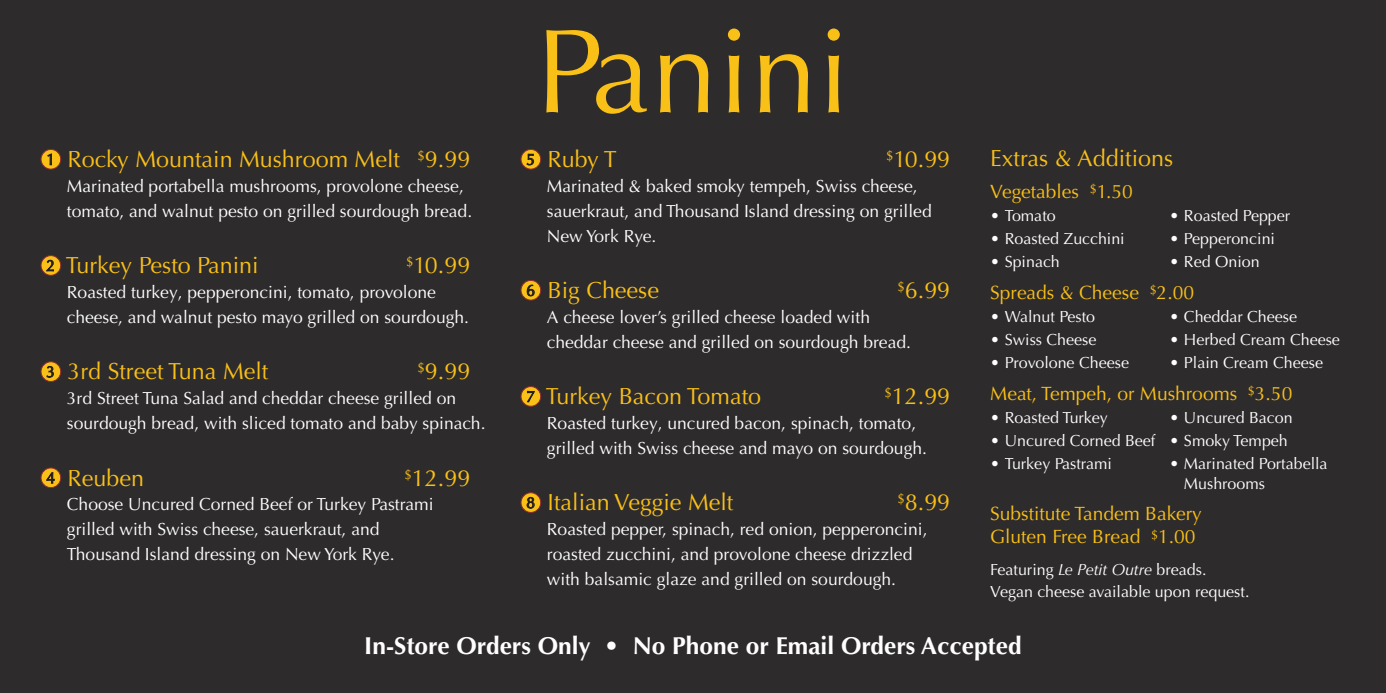
<style>
.page{position:relative;width:1386px;height:693px;background:#2e2b2c}
.page>*{position:absolute;margin:0;border:0;box-sizing:border-box;transform-origin:0 0}
.t1{font:119.52px "Optima LT Pro";color:#f9c017}
.t2{font:700 24.5px "Optima LT Pro";color:#fff}
.t3{font:23.28px "Optima LT Pro";color:#f9c017}
.t4{font:19.25px/23.1px "Optima LT Pro";color:#f9c017}
.t5{font:17.5px/24.8px "Optima LT Pro";color:#fff}
.t6{font:16.1px/19.2px "Optima LT Pro";color:#fff}
.s1{font-size:15.75px;color:#231f20}
.s2{font-style:italic}
</style>
<div class="page">
<div style="left:41px;top:149px;width:20px;height:20px;background:#f9c017;border-radius:50%"></div>
<div style="left:41px;top:149px;width:20px;height:20px;border:1px solid #8c2c2c;border-radius:50%"></div>
<div style="left:41px;top:256px;width:20px;height:19px;background:#f9c017;border-radius:50%"></div>
<div style="left:41px;top:255px;width:20px;height:21px;border:1px solid #8c2c2c;border-radius:50%"></div>
<div style="left:41px;top:362px;width:20px;height:19px;background:#f9c017;border-radius:50%"></div>
<div style="left:41px;top:361px;width:20px;height:21px;border:1px solid #8c2c2c;border-radius:50%"></div>
<div style="left:41px;top:468px;width:20px;height:20px;background:#f9c017;border-radius:50%"></div>
<div style="left:41px;top:468px;width:20px;height:20px;border:1px solid #8c2c2c;border-radius:50%"></div>
<div style="left:521px;top:149px;width:20px;height:20px;background:#f9c017;border-radius:50%"></div>
<div style="left:521px;top:149px;width:20px;height:20px;border:1px solid #8c2c2c;border-radius:50%"></div>
<div style="left:521px;top:280px;width:20px;height:20px;background:#f9c017;border-radius:50%"></div>
<div style="left:521px;top:280px;width:20px;height:20px;border:1px solid #8c2c2c;border-radius:50%"></div>
<div style="left:521px;top:387px;width:20px;height:19px;background:#f9c017;border-radius:50%"></div>
<div style="left:521px;top:386px;width:20px;height:21px;border:1px solid #8c2c2c;border-radius:50%"></div>
<div style="left:521px;top:493px;width:20px;height:19px;background:#f9c017;border-radius:50%"></div>
<div style="left:521px;top:492px;width:20px;height:21px;border:1px solid #8c2c2c;border-radius:50%"></div>
<h1 class="t1" style="left:536px;top:-3px;width:316px">Panini</h1>
<h3 class="t3" style="left:990px;top:144px;width:185px">Extras &amp; Additions</h3>
<p class="t4" style="left:990px;top:180px;width:144px">Vegetables <sup>$</sup>1.50</p>
<p class="t6" style="left:990px;top:206px;width:67px">• Tomato</p>
<p class="t6" style="left:990px;top:229px;width:136px">• Roasted Zucchini</p>
<p class="t6" style="left:990px;top:252px;width:71px">• Spinach</p>
<h3 class="t3" style="left:46px;top:145px;width:425px"><span class="s1">1</span> Rocky Mountain Mushroom Melt <sup>$</sup>9.99</h3>
<p class="t5" style="left:67px;top:174px;width:407px">Marinated portabella mushrooms, provolone cheese, tomato, and walnut pesto on grilled sourdough bread.</p>
<h3 class="t3" style="left:46px;top:251px;width:214px"><span class="s1">2</span> Turkey Pesto Panini</h3>
<h3 class="t3" style="left:406px;top:251px;width:66px"><sup>$</sup>10.99</h3>
<p class="t5" style="left:67px;top:280px;width:404px">Roasted turkey, pepperoncini, tomato, provolone cheese, and walnut pesto mayo grilled on sourdough.</p>
<h3 class="t3" style="left:46px;top:357px;width:224px"><span class="s1">3</span> 3rd Street Tuna Melt</h3>
<h3 class="t3" style="left:418px;top:357px;width:54px"><sup>$</sup>9.99</h3>
<p class="t5" style="left:67px;top:386px;width:420px">3rd Street Tuna Salad and cheddar cheese grilled on sourdough bread, with sliced tomato and baby spinach.</p>
<h3 class="t3" style="left:46px;top:463px;width:99px"><span class="s1">4</span> Reuben</h3>
<h3 class="t3" style="left:405px;top:463px;width:67px"><sup>$</sup>12.99</h3>
<p class="t5" style="left:67px;top:492px;width:368px">Choose Uncured Corned Beef or Turkey Pastrami grilled with Swiss cheese, sauerkraut, and<br>Thousand Island dressing on New York Rye.</p>
<h3 class="t3" style="left:526px;top:145px;width:92px"><span class="s1">5</span> Ruby T</h3>
<h3 class="t3" style="left:886px;top:145px;width:66px"><sup>$</sup>10.99</h3>
<p class="t5" style="left:547px;top:174px;width:386px">Marinated &amp; baked smoky tempeh, Swiss cheese, sauerkraut, and Thousand Island dressing on grilled<br>New York Rye.</p>
<h3 class="t3" style="left:526px;top:276px;width:134px"><span class="s1">6</span> Big Cheese</h3>
<h3 class="t3" style="left:898px;top:276px;width:54px"><sup>$</sup>6.99</h3>
<p class="t5" style="left:547px;top:305px;width:366px">A cheese lover’s grilled cheese loaded with cheddar cheese and grilled on sourdough bread.</p>
<h3 class="t3" style="left:526px;top:382px;width:236px"><span class="s1">7</span> Turkey Bacon Tomato</h3>
<h3 class="t3" style="left:885px;top:382px;width:67px"><sup>$</sup>12.99</h3>
<p class="t5" style="left:547px;top:411px;width:382px">Roasted turkey, uncured bacon, spinach, tomato, grilled with Swiss cheese and mayo on sourdough.</p>
<h3 class="t3" style="left:526px;top:488px;width:209px"><span class="s1">8</span> Italian Veggie Melt</h3>
<h3 class="t3" style="left:898px;top:488px;width:54px"><sup>$</sup>8.99</h3>
<p class="t5" style="left:547px;top:517px;width:382px">Roasted pepper, spinach, red onion, pepperoncini, roasted zucchini, and provolone cheese drizzled with balsamic glaze and grilled on sourdough.</p>
<p class="t6" style="left:1170px;top:206px;width:122px">• Roasted Pepper</p>
<p class="t6" style="left:1170px;top:229px;width:107px">• Pepperoncini</p>
<p class="t6" style="left:1170px;top:252px;width:92px">• Red Onion</p>
<p class="t4" style="left:990px;top:281px;width:205px">Spreads &amp; Cheese <sup>$</sup>2.00</p>
<p class="t6" style="left:990px;top:307px;width:106px">• Walnut Pesto</p>
<p class="t6" style="left:990px;top:330px;width:108px">• Swiss Cheese</p>
<p class="t6" style="left:990px;top:353px;width:140px">• Provolone Cheese</p>
<p class="t6" style="left:1170px;top:307px;width:129px">• Cheddar Cheese</p>
<p class="t6" style="left:1170px;top:330px;width:172px">• Herbed Cream Cheese</p>
<p class="t6" style="left:1170px;top:353px;width:155px">• Plain Cream Cheese</p>
<p class="t4" style="left:990px;top:382px;width:304px">Meat, Tempeh, or Mushrooms <sup>$</sup>3.50</p>
<p class="t6" style="left:990px;top:408px;width:119px">• Roasted Turkey</p>
<p class="t6" style="left:990px;top:431px;width:167px">• Uncured Corned Beef</p>
<p class="t6" style="left:990px;top:454px;width:123px">• Turkey Pastrami</p>
<p class="t6" style="left:1170px;top:408px;width:125px">• Uncured Bacon</p>
<p class="t6" style="left:1170px;top:431px;width:120px">• Smoky Tempeh</p>
<p class="t6" style="left:1184px;top:454px;width:145px;text-indent:-14px">• Marinated Portabella<br>Mushrooms</p>
<p class="t4" style="left:990px;top:502px;width:213px">Substitute Tandem Bakery<br>Gluten Free Bread <sup>$</sup>1.00</p>
<p class="t6" style="left:990px;top:559px;width:261px;line-height:21.9px">Featuring <span class="s2">Le Petit Outre</span> breads.<br>Vegan cheese available upon request.</p>
<h2 class="t2" style="left:364px;top:630px;width:659px">In-Store Orders Only • No Phone or Email Orders Accepted</h2>
</div>
